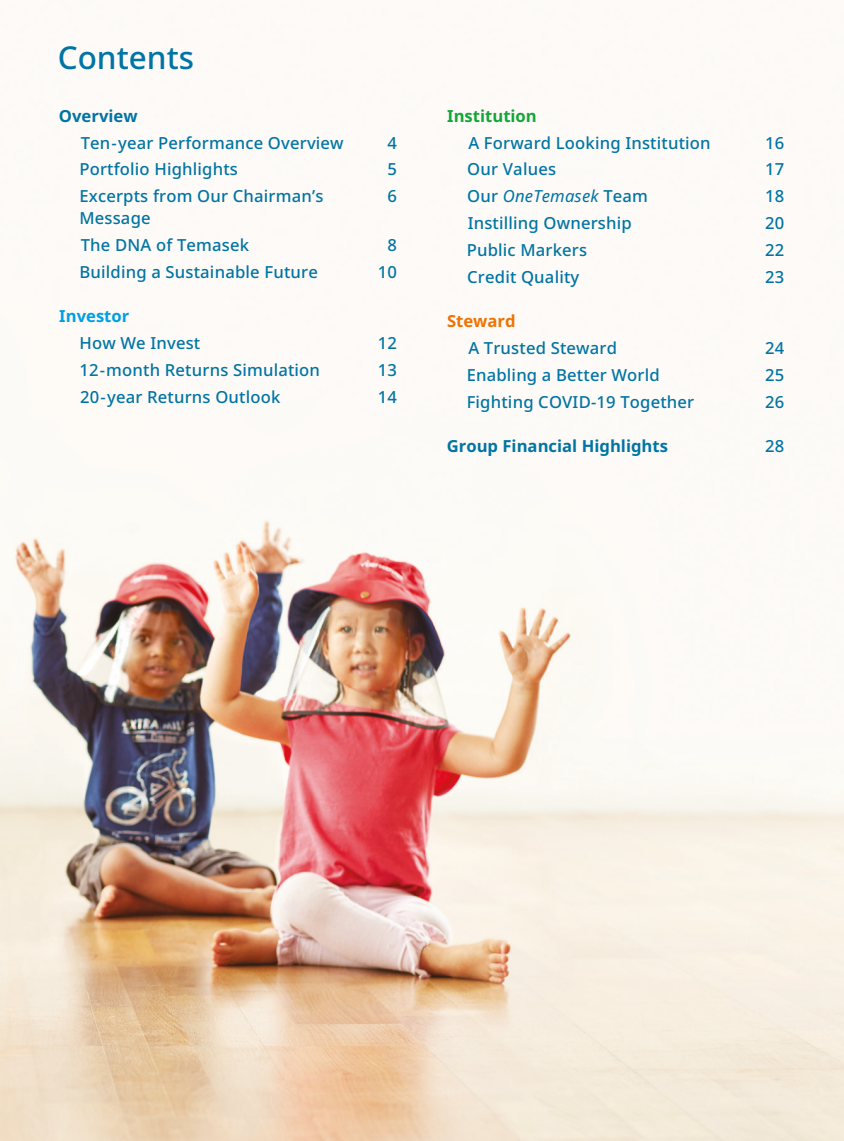
<style>
.page{position:relative;width:844px;height:1141px;background:#fff}
.page>*{position:absolute;margin:0;border:0;box-sizing:border-box;transform-origin:0 0}
.Page_Title{font:500 31.5px "Noto Sans";color:#0074a4}
.Contents-Text{font:500 16.62px/21.9px "Noto Sans";letter-spacing:.01em;color:#0074a4}
.Contents-Page-No{font:500 16.62px "Noto Sans";letter-spacing:.01em;color:#0074a4}
.Contents-Section-Tit{font:700 16.62px "Noto Sans";color:#0074a4}
.Contents-Text-2{font:italic 16.62px "Noto Sans";letter-spacing:.01em;color:#0074a4}
.Contents-Section-Tit-2{font:700 16.62px "Noto Sans";color:#13a638}
.Contents-Section-Tit-3{font:700 16.62px "Noto Sans";color:#009fe3}
.Contents-Section-Tit-4{font:700 16.62px "Noto Sans";color:#ee7303}
.s1{font-weight:500;font-style:normal}
</style>
<div class="page">
<img style="left:0;top:500px;width:843px;height:641px">
<p class="Page_Title" style="left:58px;top:36px;width:138px">Contents</p>
<p class="Contents-Section-Tit" style="left:59px;top:104px;width:80px">Overview</p>
<p class="Contents-Text" style="left:81px;top:132px;width:264px">Ten ‑ year Performance Overview</p>
<p class="Contents-Page-No" style="left:387px;top:131px;width:11px">4</p>
<p class="Contents-Text" style="left:79px;top:159px;width:160px">Portfolio Highlights</p>
<p class="Contents-Page-No" style="left:387px;top:158px;width:11px">5</p>
<p class="Contents-Text" style="left:79px;top:186px;width:245px">Excerpts from Our Chairman’s<br>Message</p>
<p class="Contents-Page-No" style="left:387px;top:185px;width:11px">6</p>
<p class="Contents-Text" style="left:81px;top:234px;width:170px">The DNA of Temasek</p>
<p class="Contents-Page-No" style="left:387px;top:233px;width:11px">8</p>
<p class="Contents-Text" style="left:79px;top:261px;width:240px">Building a Sustainable Future</p>
<p class="Contents-Page-No" style="left:378px;top:260px;width:21px">10</p>
<p class="Contents-Section-Tit-3" style="left:59px;top:305px;width:71px">Investor</p>
<p class="Contents-Text" style="left:79px;top:333px;width:122px">How We Invest</p>
<p class="Contents-Page-No" style="left:378px;top:331px;width:21px">12</p>
<p class="Contents-Text" style="left:79px;top:359px;width:242px">12 ‑ month Returns Simulation</p>
<p class="Contents-Page-No" style="left:378px;top:358px;width:21px">13</p>
<p class="Contents-Text" style="left:80px;top:386px;width:201px">20 ‑ year Returns Outlook</p>
<p class="Contents-Page-No" style="left:378px;top:385px;width:21px">14</p>
<p class="Contents-Section-Tit-2" style="left:447px;top:104px;width:91px">Institution</p>
<p class="Contents-Text" style="left:468px;top:132px;width:244px">A Forward Looking Institution</p>
<p class="Contents-Page-No" style="left:765px;top:131px;width:21px">16</p>
<p class="Contents-Text" style="left:467px;top:159px;width:90px">Our Values</p>
<p class="Contents-Page-No" style="left:765px;top:158px;width:21px">17</p>
<p class="Contents-Text-2" style="left:467px;top:184px;width:182px"><span class="s1">Our</span> OneTemasek <span class="s1">Team</span></p>
<p class="Contents-Page-No" style="left:765px;top:185px;width:21px">18</p>
<p class="Contents-Text" style="left:467px;top:212px;width:165px">Instilling Ownership</p>
<p class="Contents-Page-No" style="left:765px;top:211px;width:21px">20</p>
<p class="Contents-Text" style="left:466px;top:239px;width:122px">Public Markers</p>
<p class="Contents-Page-No" style="left:765px;top:238px;width:21px">22</p>
<p class="Contents-Text" style="left:467px;top:266px;width:114px">Credit Quality</p>
<p class="Contents-Page-No" style="left:765px;top:265px;width:21px">23</p>
<p class="Contents-Section-Tit-4" style="left:447px;top:309px;width:70px">Steward</p>
<p class="Contents-Text" style="left:468px;top:337px;width:150px">A Trusted Steward</p>
<p class="Contents-Page-No" style="left:765px;top:336px;width:21px">24</p>
<p class="Contents-Text" style="left:466px;top:364px;width:194px">Enabling a Better World</p>
<p class="Contents-Page-No" style="left:765px;top:363px;width:21px">25</p>
<p class="Contents-Text" style="left:466px;top:391px;width:229px">Fighting COVID-19 Together</p>
<p class="Contents-Page-No" style="left:765px;top:390px;width:21px">26</p>
<p class="Contents-Section-Tit" style="left:446px;top:434px;width:223px">Group Financial Highlights</p>
<p class="Contents-Page-No" style="left:765px;top:434px;width:21px">28</p>
</div>
